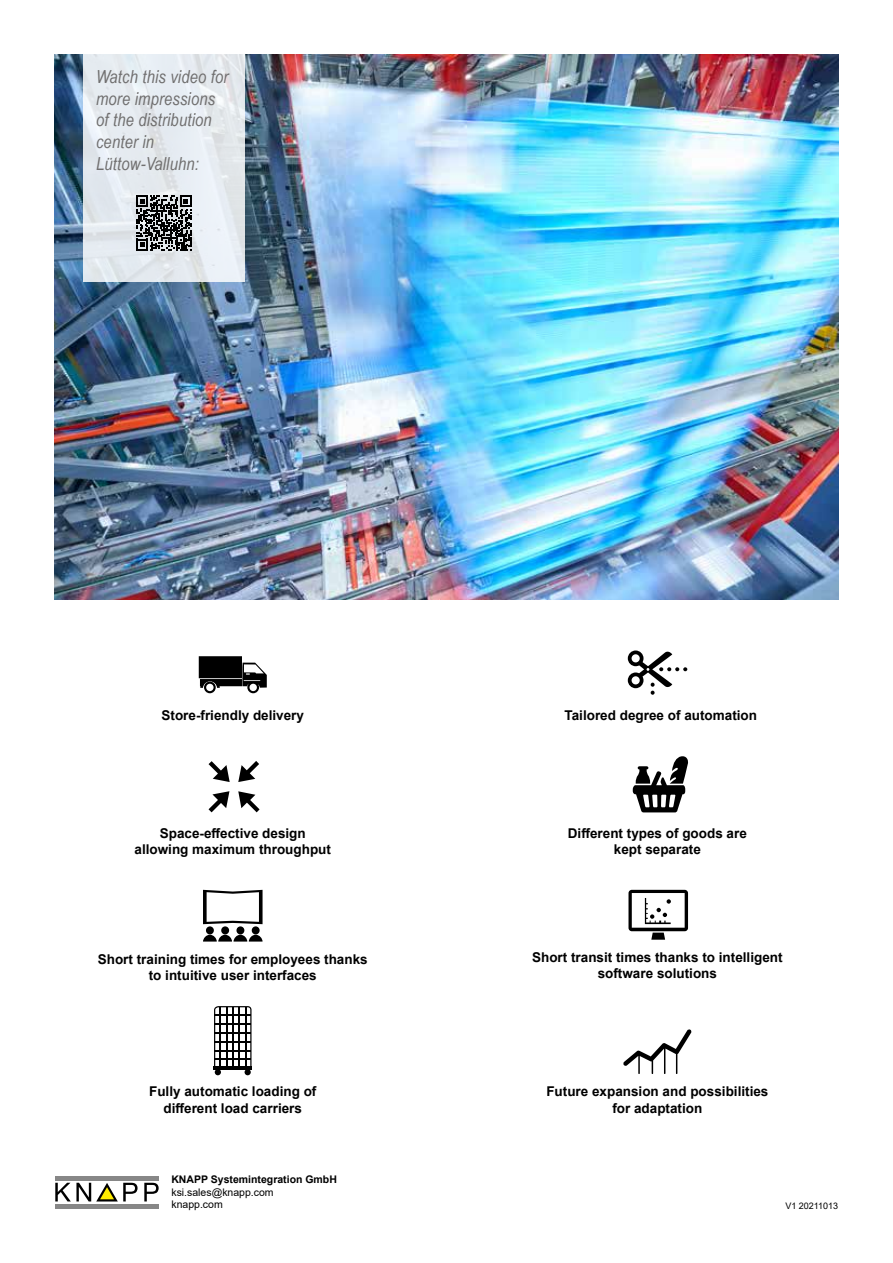
<style>
.page{position:relative;width:893px;height:1263px;background:#fff}
.page>*{position:absolute;margin:0;border:0;box-sizing:border-box;transform-origin:0 0}
.t1{font:italic 18px/21.6px "Arial Narrow";letter-spacing:.01em;color:#706f6f}
.t2{font:700 13.5px/16.2px "Arial";color:#000;text-align:center}
.t3{font:10.5px/12.6px "Arial";color:#000}
.t4{font:700 10.5px "Arial";color:#000}
.t5{font:9px "Arial";color:#000}
</style>
<div class="page">
<img style="left:54px;top:54px;width:785px;height:546px">
<svg style="left:144px;top:1183px;width:15px;height:18px"></svg>
<svg style="left:55px;top:1183px;width:83px;height:18px"></svg>
<hr style="left:55px;top:1204px;width:104px;height:4px;background:#878787">
<div style="left:55px;top:1175px;width:104px;height:5px;background:#878787"></div>
<svg style="left:628px;top:890px;width:60px;height:50px"></svg>
<svg style="left:203px;top:890px;width:60px;height:51px"></svg>
<svg style="left:633px;top:756px;width:55px;height:56px"></svg>
<hr style="left:214px;top:1066px;width:38px;height:4px;background:#000">
<svg style="left:214px;top:1006px;width:37px;height:69px"></svg>
<hr style="left:245px;top:1007px;width:1px;height:61px;background:#000">
<hr style="left:239px;top:1007px;width:1px;height:61px;background:#000">
<hr style="left:232px;top:1007px;width:1px;height:61px;background:#000">
<hr style="left:226px;top:1007px;width:1px;height:61px;background:#000">
<hr style="left:220px;top:1007px;width:1px;height:61px;background:#000">
<hr style="left:214px;top:1023px;width:37px;height:2px;background:#000">
<hr style="left:214px;top:1014px;width:37px;height:2px;background:#000">
<hr style="left:214px;top:1032px;width:37px;height:1px;background:#000">
<hr style="left:214px;top:1041px;width:37px;height:1px;background:#000">
<hr style="left:214px;top:1050px;width:37px;height:1px;background:#000">
<hr style="left:214px;top:1059px;width:37px;height:1px;background:#000">
<svg style="left:209px;top:761px;width:21px;height:21px"></svg>
<svg style="left:238px;top:761px;width:21px;height:21px"></svg>
<svg style="left:209px;top:791px;width:20px;height:21px"></svg>
<svg style="left:238px;top:791px;width:22px;height:21px"></svg>
<svg style="left:628px;top:650px;width:59px;height:45px"></svg>
<svg style="left:199px;top:656px;width:68px;height:37px"></svg>
<svg style="left:623px;top:1029px;width:69px;height:45px"></svg>
<svg style="left:83px;top:54px;width:162px;height:227px;background:#e4eaef"></svg>
<svg style="left:137px;top:195px;width:55px;height:55px;background:#5b5d5f"></svg>
<h1 class="t1" style="left:96px;top:66px;width:134px">Watch this video for more impressions of the distribution center in<br>Lüttow-Valluhn:</h1>
<p class="t2" style="left:161px;top:707px;width:144px">Store-friendly delivery</p>
<p class="t2" style="left:565px;top:707px;width:194px">Tailored degree of automation</p>
<p class="t2" style="left:135px;top:825px;width:198px">Space-effective design allowing maximum throughput</p>
<p class="t2" style="left:568px;top:825px;width:180px">Different types of goods are kept separate</p>
<p class="t2" style="left:98px;top:951px;width:271px">Short training times for employees thanks to intuitive user interfaces</p>
<p class="t2" style="left:532px;top:949px;width:252px">Short transit times thanks to intelligent software solutions</p>
<p class="t2" style="left:149px;top:1083px;width:169px">Fully automatic loading of different load carriers</p>
<p class="t2" style="left:546px;top:1083px;width:224px">Future expansion and possibilities for adaptation</p>
<p class="t4" style="left:171px;top:1172px;width:167px">KNAPP Systemintegration GmbH</p>
<p class="t3" style="left:171px;top:1186px;width:104px">ksi.sales@knapp.com knapp.com</p>
<p class="t5" style="left:785px;top:1199px;width:54px">V1 20211013</p>
</div>
